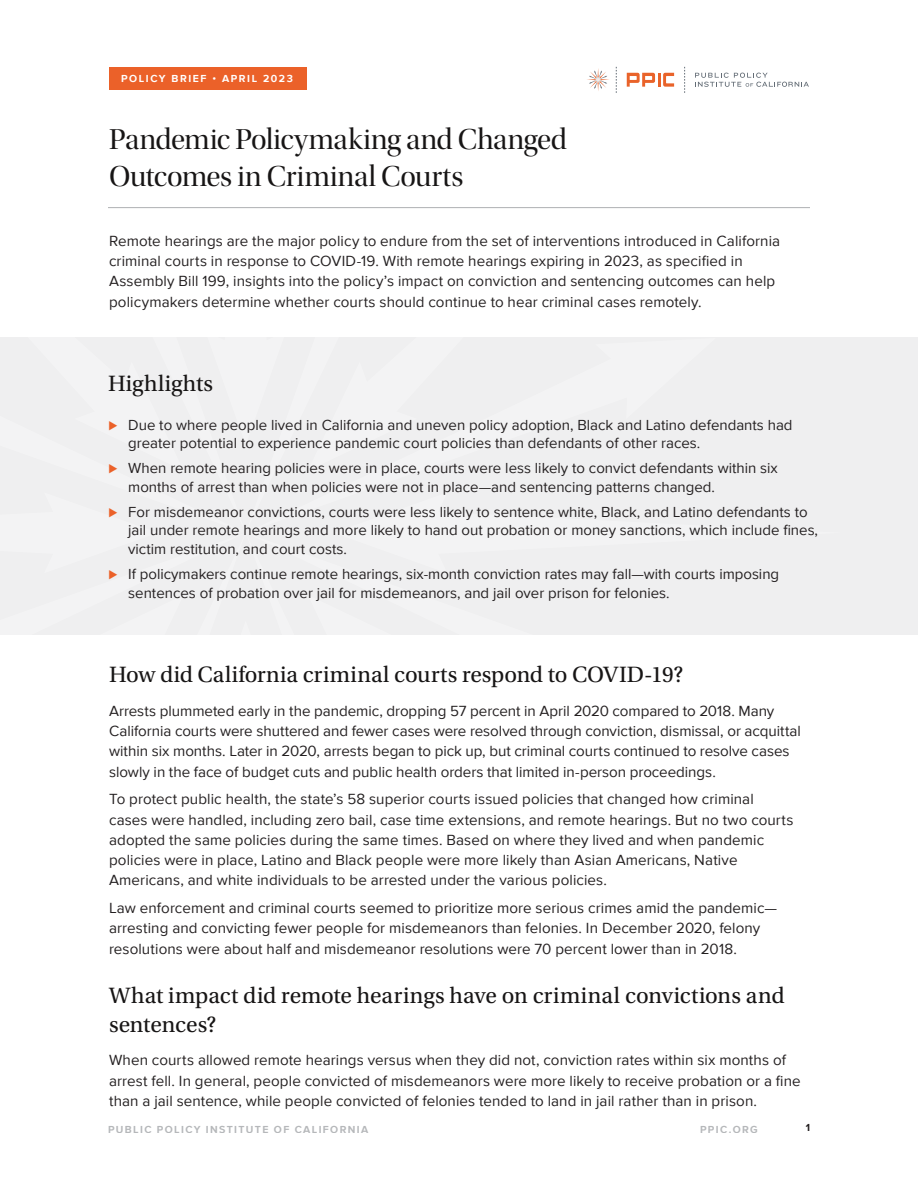
<style>
.page{position:relative;width:918px;height:1188px;background:#fff}
.page>*{position:absolute;margin:0;border:0;box-sizing:border-box;transform-origin:0 0}
.t1{font:30px/37.5px "Utopia Std Disp";letter-spacing:-.01em;color:#171515}
.t2{font:23.4px/28.5px "Utopia Std";color:#171515}
.gx{font:15.15px/20.2px "Proxima Nova";letter-spacing:.005em;color:#231f20}
.t3{font:15px/18.8px "Proxima Nova";color:#231f20}
.t4{font:700 10.5px "Proxima Nova";letter-spacing:.13em;color:#6c7075}
.Date_Header{font:700 10.5px "Proxima Nova";letter-spacing:.15em;color:#fff}
.t5{font:700 10.5px "Proxima Nova";color:#231f20}
.s1{font-weight:500;font-style:italic;color:#eb6129}
</style>
<div class="page">
<hr style="left:108px;top:207px;width:702px;height:1px;background:#aeb0b3">
<svg style="left:695px;top:73px;width:114px;height:14px"></svg>
<svg style="left:587px;top:68px;width:22px;height:23px"></svg>
<svg style="left:627px;top:73px;width:28px;height:14px"></svg>
<hr style="left:658px;top:73px;width:3px;height:14px;background:#e9632a">
<svg style="left:663px;top:73px;width:11px;height:14px"></svg>
<svg style="left:616px;top:67px;width:1px;height:26px"></svg>
<svg style="left:684px;top:67px;width:1px;height:26px"></svg>
<div style="left:109px;top:67px;width:198px;height:23px;background:#eb6129"></div>
<div style="left:0;top:338px;width:918px;height:297px;background:#efeff0"></div>
<p class="Date_Header" style="left:121px;top:71px;width:173px">POLICY BRIEF • APRIL 2023</p>
<p class="t1" style="left:109px;top:121px;width:460px">Pandemic Policymaking and Changed<br>Outcomes in Criminal Courts</p>
<p class="gx" style="left:109px;top:230px;width:673px">Remote hearings are the major policy to endure from the set of interventions introduced in California criminal courts in response to COVID-19. With remote hearings expiring in 2023, as specified in Assembly Bill 199, insights into the policy’s impact on conviction and sentencing outcomes can help policymakers determine whether courts should continue to hear criminal cases remotely.</p>
<h1 class="t2" style="left:108px;top:370px;width:107px">Highlights</h1>
<p class="t3" style="left:128px;top:415px;width:666px;text-indent:-20px"><span class="s1">⊲</span> Due to where people lived in California and uneven policy adoption, Black and Latino defendants had greater potential to experience pandemic court policies than defendants of other races.</p>
<p class="t3" style="left:128px;top:458px;width:651px;text-indent:-20px"><span class="s1">⊲</span> When remote hearing policies were in place, courts were less likely to convict defendants within six months of arrest than when policies were not in place—and sentencing patterns changed.</p>
<p class="t3" style="left:128px;top:502px;width:691px;text-indent:-20px"><span class="s1">⊲</span> For misdemeanor convictions, courts were less likely to sentence white, Black, and Latino defendants to jail under remote hearings and more likely to hand out probation or money sanctions, which include fines, victim restitution, and court costs.</p>
<p class="t3" style="left:128px;top:564px;width:652px;text-indent:-20px"><span class="s1">⊲</span> If policymakers continue remote hearings, six-month conviction rates may fall—with courts imposing sentences of probation over jail for misdemeanors, and jail over prison for felonies.</p>
<h1 class="t2" style="left:109px;top:661px;width:576px">How did California criminal courts respond to COVID-19?</h1>
<p class="gx" style="left:109px;top:700px;width:693px">Arrests plummeted early in the pandemic, dropping 57 percent in April 2020 compared to 2018. Many California courts were shuttered and fewer cases were resolved through conviction, dismissal, or acquittal within six months. Later in 2020, arrests began to pick up, but criminal courts continued to resolve cases slowly in the face of budget cuts and public health orders that limited in-person proceedings.</p>
<p class="gx" style="left:109px;top:789px;width:686px">To protect public health, the state’s 58 superior courts issued policies that changed how criminal cases were handled, including zero bail, case time extensions, and remote hearings. But no two courts adopted the same policies during the same times. Based on where they lived and when pandemic policies were in place, Latino and Black people were more likely than Asian Americans, Native Americans, and white individuals to be arrested under the various policies.</p>
<p class="gx" style="left:109px;top:897px;width:670px">Law enforcement and criminal courts seemed to prioritize more serious crimes amid the pandemic— arresting and convicting fewer people for misdemeanors than felonies. In December 2020, felony resolutions were about half and misdemeanor resolutions were 70 percent lower than in 2018.</p>
<h1 class="t2" style="left:109px;top:982px;width:677px">What impact did remote hearings have on criminal convictions and sentences?</h1>
<p class="gx" style="left:109px;top:1050px;width:693px">When courts allowed remote hearings versus when they did not, conviction rates within six months of arrest fell. In general, people convicted of misdemeanors were more likely to receive probation or a fine than a jail sentence, while people convicted of felonies tended to land in jail rather than in prison.</p>
<p class="t4" style="left:108px;top:1121px;width:262px">PUBLIC POLICY INSTITUTE OF CALIFORNIA</p>
<p class="t4" style="left:700px;top:1121px;width:59px">PPIC.ORG</p>
<p class="t5" style="left:806px;top:1120px;width:6px">1</p>
</div>
